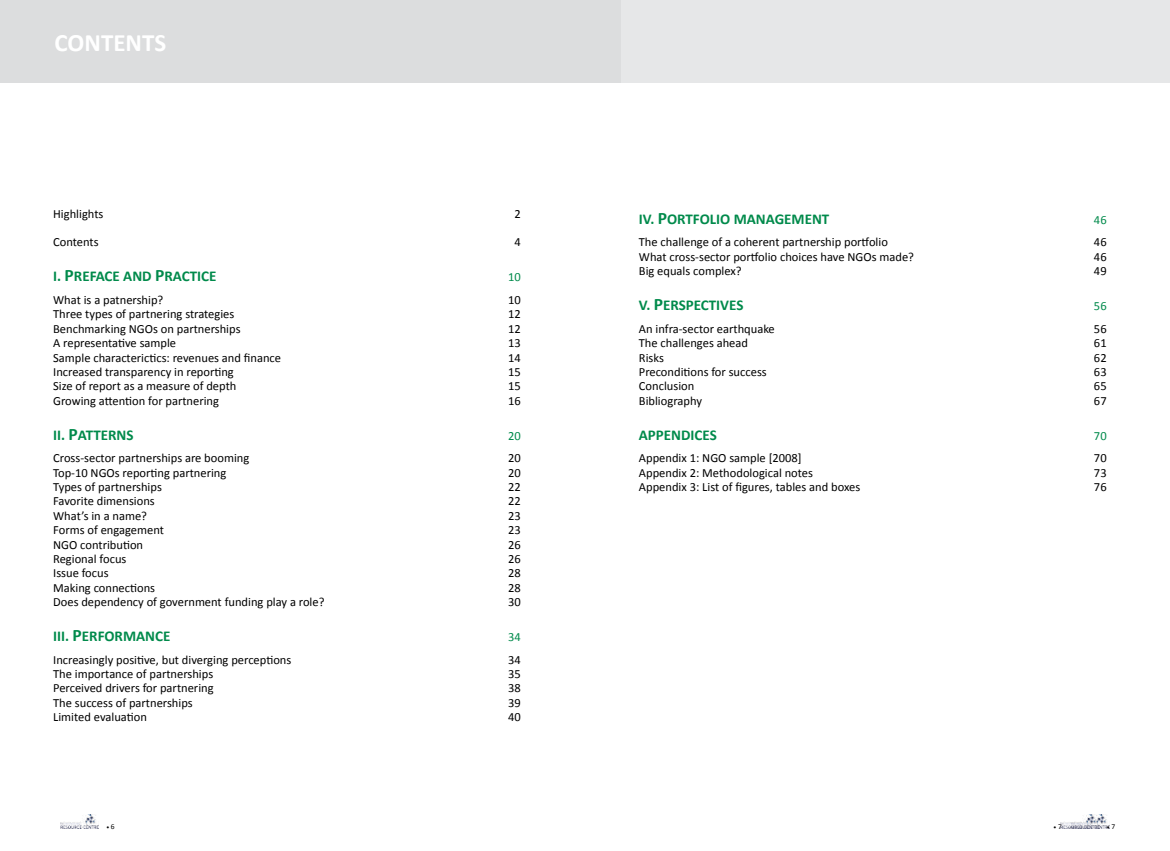
<style>
.page{position:relative;width:1170px;height:851px;background:#fff}
.page>*{position:absolute;margin:0;border:0;box-sizing:border-box;transform-origin:0 0}
.t1{font:700 25px "Calibri";color:#fff}
.t2{font:700 15px "Calibri";color:#008a4b}
.t3{font:12.5px "Calibri";color:#000}
.t4{font:12.5px "Calibri";color:#008a4b}
.t5{font:7.5px "Minion Pro";color:#000}
.s1{font-size:17.5px}
.s2{font-family:"Calibri"}
</style>
<div class="page">
<img style="left:60px;top:814px;width:39px;height:14px">
<img style="left:1099px;top:814px;width:10px;height:14px">
<img style="left:1060px;top:814px;width:39px;height:14px">
<div style="left:585px;top:0;width:584px;height:82px;background:#e6e7e8"></div>
<div style="left:0;top:0;width:620px;height:82px;background:#dcddde"></div>
<h1 class="t1" style="left:55px;top:26px;width:113px">CONTENTS</h1>
<p class="t3" style="left:53px;top:205px;width:52px">Highlights</p>
<p class="t3" style="left:514px;top:205px;width:8px">2</p>
<p class="t3" style="left:53px;top:234px;width:47px">Contents</p>
<p class="t3" style="left:514px;top:234px;width:8px">4</p>
<p class="t2" style="left:53px;top:267px;width:165px">I. <span class="s1">P</span>REFACE AND <span class="s1">P</span>RACTICE</p>
<p class="t4" style="left:508px;top:269px;width:14px">10</p>
<p class="t3" style="left:53px;top:292px;width:112px">What is a patnership?</p>
<p class="t3" style="left:508px;top:292px;width:14px">10</p>
<p class="t3" style="left:53px;top:306px;width:183px">Three types of partnering strategies</p>
<p class="t3" style="left:508px;top:306px;width:14px">12</p>
<p class="t3" style="left:53px;top:320px;width:189px">Benchmarking NGOs on partnerships</p>
<p class="t3" style="left:508px;top:320px;width:14px">12</p>
<p class="t3" style="left:53px;top:335px;width:124px">A representative sample</p>
<p class="t3" style="left:508px;top:335px;width:14px">13</p>
<p class="t3" style="left:53px;top:349px;width:229px">Sample characterictics: revenues and finance</p>
<p class="t3" style="left:508px;top:349px;width:14px">14</p>
<p class="t3" style="left:53px;top:364px;width:182px">Increased transparency in reporting</p>
<p class="t3" style="left:508px;top:364px;width:14px">15</p>
<p class="t3" style="left:53px;top:378px;width:185px">Size of report as a measure of depth</p>
<p class="t3" style="left:508px;top:378px;width:14px">15</p>
<p class="t3" style="left:53px;top:392px;width:167px">Growing attention for partnering</p>
<p class="t3" style="left:508px;top:392px;width:14px">16</p>
<p class="t2" style="left:53px;top:425px;width:82px">II. <span class="s1">P</span>ATTERNS</p>
<p class="t4" style="left:508px;top:427px;width:14px">20</p>
<p class="t3" style="left:53px;top:450px;width:198px">Cross-sector partnerships are booming</p>
<p class="t3" style="left:508px;top:450px;width:14px">20</p>
<p class="t3" style="left:53px;top:464px;width:175px">Top-10 NGOs reporting partnering</p>
<p class="t3" style="left:508px;top:464px;width:14px">20</p>
<p class="t3" style="left:53px;top:479px;width:110px">Types of partnerships</p>
<p class="t3" style="left:508px;top:479px;width:14px">22</p>
<p class="t3" style="left:53px;top:493px;width:103px">Favorite dimensions</p>
<p class="t3" style="left:508px;top:493px;width:14px">22</p>
<p class="t3" style="left:53px;top:507px;width:95px">What’s in a name?</p>
<p class="t3" style="left:508px;top:507px;width:14px">23</p>
<p class="t3" style="left:53px;top:522px;width:112px">Forms of engagement</p>
<p class="t3" style="left:508px;top:522px;width:14px">23</p>
<p class="t3" style="left:53px;top:536px;width:91px">NGO contribution</p>
<p class="t3" style="left:508px;top:536px;width:14px">26</p>
<p class="t3" style="left:53px;top:550px;width:75px">Regional focus</p>
<p class="t3" style="left:508px;top:550px;width:14px">26</p>
<p class="t3" style="left:53px;top:565px;width:57px">Issue focus</p>
<p class="t3" style="left:508px;top:565px;width:14px">28</p>
<p class="t3" style="left:53px;top:579px;width:103px">Making connections</p>
<p class="t3" style="left:508px;top:579px;width:14px">28</p>
<p class="t3" style="left:53px;top:594px;width:273px">Does dependency of government funding play a role?</p>
<p class="t3" style="left:508px;top:594px;width:14px">30</p>
<p class="t2" style="left:53px;top:626px;width:119px">III. <span class="s1">P</span>ERFORMANCE</p>
<p class="t4" style="left:508px;top:629px;width:14px">34</p>
<p class="t3" style="left:53px;top:651px;width:240px">Increasingly positive, but diverging perceptions</p>
<p class="t3" style="left:508px;top:651px;width:14px">34</p>
<p class="t3" style="left:53px;top:665px;width:161px">The importance of partnerships</p>
<p class="t3" style="left:508px;top:665px;width:14px">35</p>
<p class="t3" style="left:53px;top:680px;width:162px">Perceived drivers for partnering</p>
<p class="t3" style="left:508px;top:680px;width:14px">38</p>
<p class="t3" style="left:53px;top:694px;width:141px">The success of partnerships</p>
<p class="t3" style="left:508px;top:694px;width:14px">39</p>
<p class="t3" style="left:53px;top:709px;width:95px">Limited evaluation</p>
<p class="t3" style="left:508px;top:709px;width:14px">40</p>
<p class="t2" style="left:639px;top:209px;width:192px">IV. <span class="s1">P</span>ORTFOLIO MANAGEMENT</p>
<p class="t4" style="left:1093px;top:212px;width:14px">46</p>
<p class="t3" style="left:639px;top:234px;width:250px">The challenge of a coherent partnership portfolio</p>
<p class="t3" style="left:1093px;top:234px;width:14px">46</p>
<p class="t3" style="left:639px;top:249px;width:277px">What cross-sector portfolio choices have NGOs made?</p>
<p class="t3" style="left:1093px;top:249px;width:14px">46</p>
<p class="t3" style="left:639px;top:263px;width:104px">Big equals complex?</p>
<p class="t3" style="left:1093px;top:263px;width:14px">49</p>
<p class="t2" style="left:639px;top:295px;width:106px">V. <span class="s1">P</span>ERSPECTIVES</p>
<p class="t4" style="left:1093px;top:298px;width:14px">56</p>
<p class="t3" style="left:639px;top:320px;width:137px">An infra-sector earthquake</p>
<p class="t3" style="left:1093px;top:320px;width:14px">56</p>
<p class="t3" style="left:639px;top:335px;width:111px">The challenges ahead</p>
<p class="t3" style="left:1093px;top:335px;width:14px">61</p>
<p class="t3" style="left:639px;top:349px;width:26px">Risks</p>
<p class="t3" style="left:1093px;top:349px;width:14px">62</p>
<p class="t3" style="left:639px;top:364px;width:129px">Preconditions for success</p>
<p class="t3" style="left:1093px;top:364px;width:14px">63</p>
<p class="t3" style="left:639px;top:378px;width:57px">Conclusion</p>
<p class="t3" style="left:1093px;top:378px;width:14px">65</p>
<p class="t3" style="left:639px;top:392px;width:65px">Bibliography</p>
<p class="t3" style="left:1093px;top:392px;width:14px">67</p>
<p class="t2" style="left:639px;top:425px;width:79px">APPENDICES</p>
<p class="t4" style="left:1093px;top:427px;width:14px">70</p>
<p class="t3" style="left:639px;top:450px;width:164px">Appendix 1: NGO sample [2008]</p>
<p class="t3" style="left:1093px;top:450px;width:14px">70</p>
<p class="t3" style="left:639px;top:464px;width:176px">Appendix 2: Methodological notes</p>
<p class="t3" style="left:1093px;top:464px;width:14px">73</p>
<p class="t3" style="left:639px;top:479px;width:223px">Appendix 3: List of figures, tables and boxes</p>
<p class="t3" style="left:1093px;top:479px;width:14px">76</p>
<p class="t5" style="left:106px;top:821px;width:10px">•<span class="s2">6</span></p>
<p class="t5" style="left:1053px;top:821px;width:10px">•<span class="s2">7</span></p>
<p class="t5" style="left:1106px;top:821px;width:10px">•<span class="s2">7</span></p>
</div>
